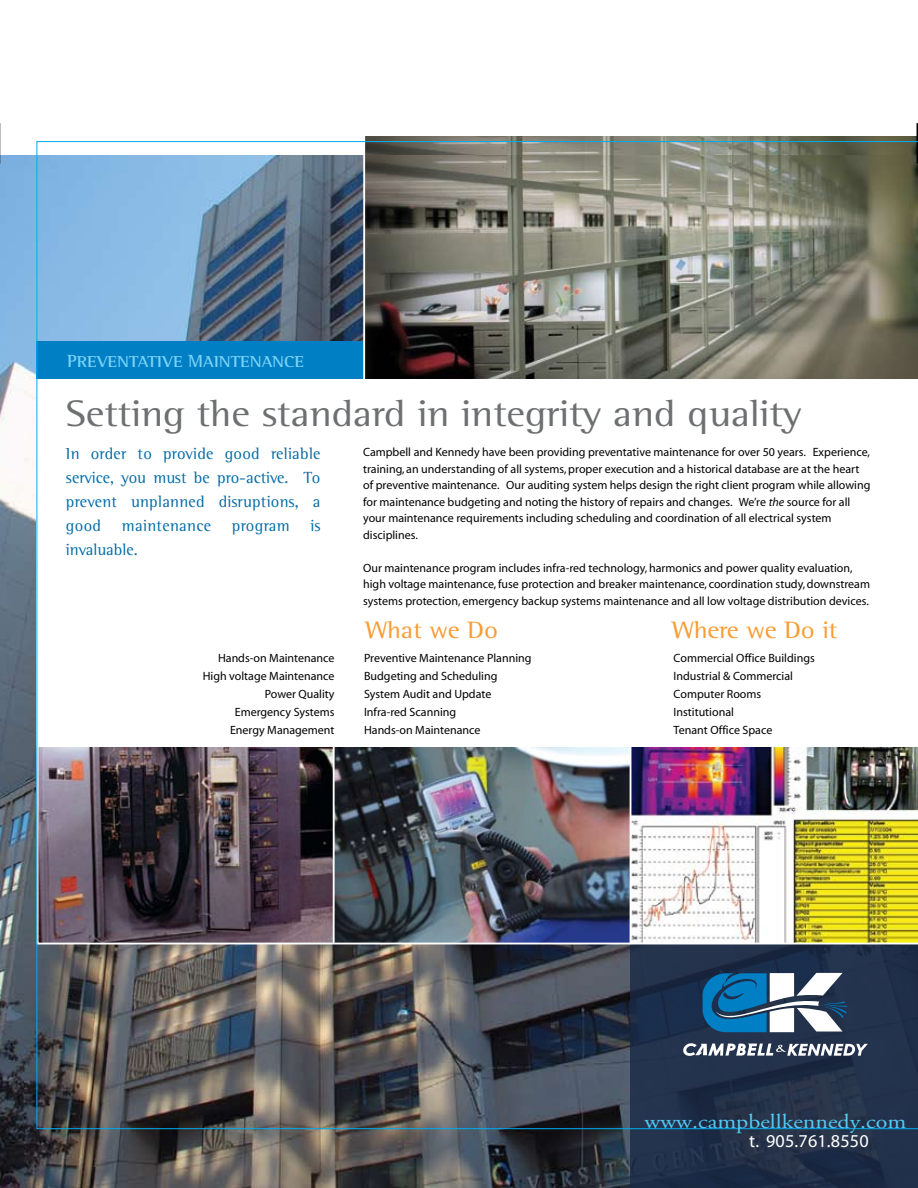
<style>
.page{position:relative;width:918px;height:1188px;background:#fff}
.page>*{position:absolute;margin:0;border:0;box-sizing:border-box;transform-origin:0 0}
.t1{font:37.8px "Rotis Semi Serif Std";letter-spacing:-.01em;color:#6d6f71;scale:1.11 1}
.t2{font:24.3px "Rotis Semi Serif Std";letter-spacing:-.01em;color:#f99d34;scale:1.11 1}
.t3{font:20.4px "Adobe Garamond";color:#53caf5;scale:1.18 1}
.t4{font:18.15px "Myriad";letter-spacing:.01em;color:#fff}
.t5{font:16.5px/24px "Rotis Semi Serif Std";letter-spacing:.015em;color:#006ba7;text-align:justify}
.t6{font:700 16.2px "Rotis Semi Serif Std";letter-spacing:-.005em;color:#7bd3f7;scale:1.11 1}
.t7{font:12px/18px "Myriad";color:#000}
.s1{font-size:18px}
.s2{font-style:italic}
</style>
<div class="page">
<img style="left:0;top:156px;width:631px;height:1032px">
<div style="left:631px;top:158px;width:287px;height:1030px;background:#213048"></div>
<img style="left:365px;top:136px;width:552px;height:5px">
<hr style="left:0;top:123px;width:1px;height:41px;background:#000">
<hr style="left:917px;top:123px;width:1px;height:41px;background:#000">
<img style="left:37px;top:141px;width:881px;height:988px">
<svg style="left:683px;top:1043px;width:185px;height:13px"></svg>
<svg style="left:703px;top:973px;width:144px;height:59px"></svg>
<h3 class="t6" style="left:67px;top:352px;width:215px"><span class="s1">P</span>REVENTATIVE <span class="s1">M</span>AINTENANCE</h3>
<h1 class="t1" style="left:66px;top:391px;width:664px">Setting the standard in integrity and quality</h1>
<p class="t7" style="left:363px;top:444px;width:509px;line-height:16.5px">Campbell and Kennedy have been providing preventative maintenance for over 50 years. Experience, training, an understanding of all systems, proper execution and a historical database are at the heart of preventive maintenance. Our auditing system helps design the right client program while allowing for maintenance budgeting and noting the history of repairs and changes. We’re <span class="s2">the</span> source for all your maintenance requirements including scheduling and coordination of all electrical system disciplines.</p>
<p class="t7" style="left:363px;top:560px;width:508px;line-height:16.5px">Our maintenance program includes infra-red technology, harmonics and power quality evaluation, high voltage maintenance, fuse protection and breaker maintenance, coordination study, downstream systems protection, emergency backup systems maintenance and all low voltage distribution devices.</p>
<h3 class="t5" style="left:66px;top:442px;width:256px">In order to provide good reliable service, you must be pro-active. To prevent unplanned disruptions, a good</h3>
<h3 class="t5" style="left:122px;top:514px;width:91px">maintenance</h3>
<h3 class="t5" style="left:232px;top:514px;width:59px">program</h3>
<h3 class="t5" style="left:310px;top:514px;width:12px">is</h3>
<h3 class="t5" style="left:66px;top:538px;width:73px">invaluable.</h3>
<p class="t7" style="left:203px;top:650px;width:133px;text-align:right">Hands-on Maintenance<br>High voltage Maintenance<br>Power Quality<br>Emergency Systems<br>Energy Management</p>
<h2 class="t2" style="left:365px;top:616px;width:121px">What we Do</h2>
<h2 class="t2" style="left:672px;top:616px;width:151px">Where we Do it</h2>
<p class="t7" style="left:364px;top:650px;width:169px">Preventive Maintenance Planning<br>Budgeting and Scheduling<br>System Audit and Update<br>Infra-red Scanning<br>Hands-on Maintenance</p>
<p class="t7" style="left:674px;top:650px;width:143px">Commercial Office Buildings<br>Industrial &amp; Commercial<br>Computer Rooms<br>Institutional<br>Tenant Office Space</p>
<h3 class="t3" style="left:645px;top:1111px;width:223px">www.campbellkennedy.com</h3>
<h3 class="t4" style="left:749px;top:1132px;width:121px">t. 905.761.8550</h3>
</div>
